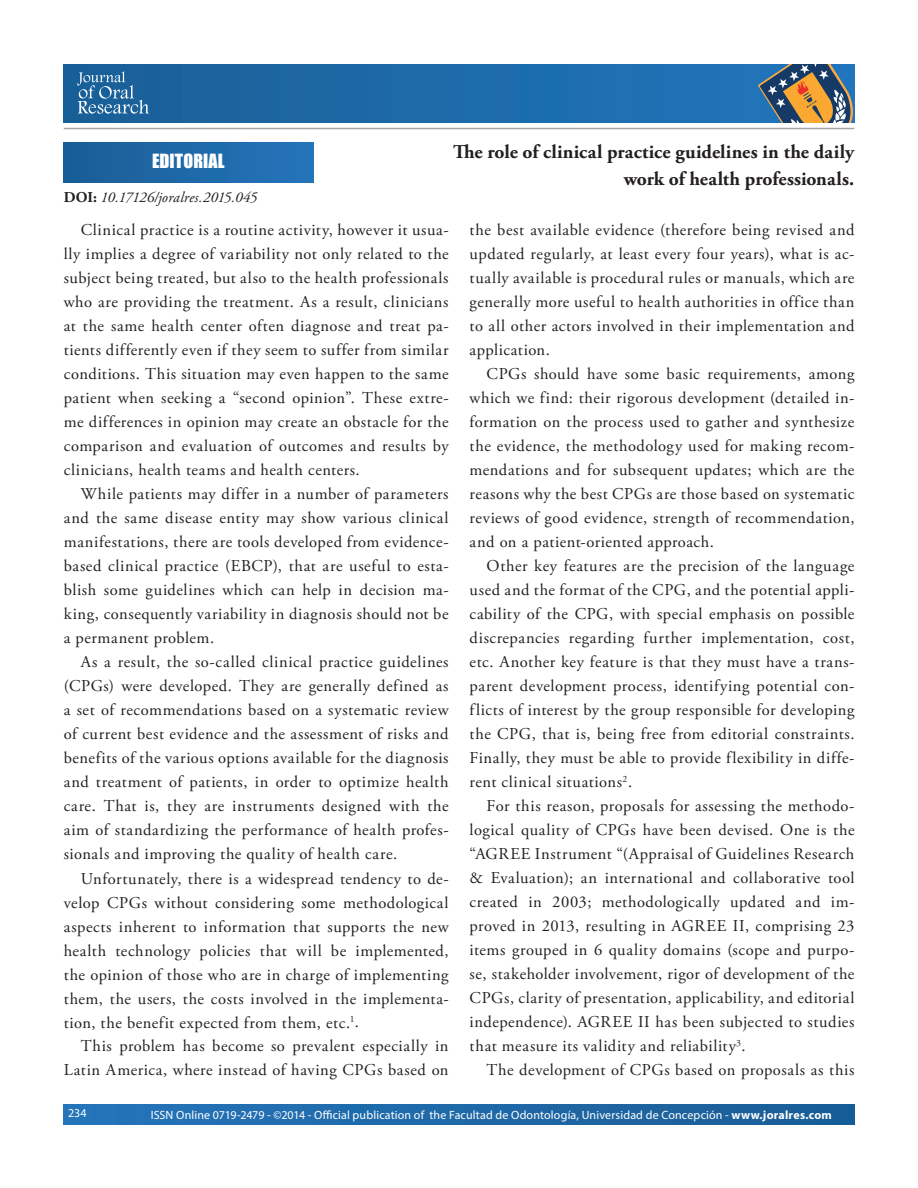
<style>
.page{position:relative;width:918px;height:1188px;background:#fff}
.page>*{position:absolute;margin:0;border:0;box-sizing:border-box;transform-origin:0 0}
.t1{font:700 19.5px/27px "Adobe Garamond Pro";letter-spacing:.01em;color:#231f20;text-align:right}
.t2{font:18px "Impact";letter-spacing:.01em;color:#fff}
.t3{font:16.5px/24px "Adobe Garamond Pro";letter-spacing:.03em;color:#231f20;text-align:justify}
.t4{font:italic 15px "Adobe Garamond Pro";letter-spacing:.005em;color:#231f20}
.t5{font:12px "Myriad Pro";letter-spacing:.01em;color:#fff}
.s1{font-weight:700;font-style:normal}
.s2{font-weight:700}
</style>
<div class="page">
<svg style="left:64px;top:64px;width:693px;height:59px;background:#1c69a8"></svg>
<svg style="left:757px;top:64px;width:98px;height:59px;background:#6c7574"></svg>
<svg style="left:77px;top:71px;width:72px;height:43px;background:#407baa"></svg>
<hr style="left:63px;top:127px;width:792px;height:3px;background:#ebeaea">
<hr style="left:64px;top:128px;width:790px;height:1px;background:#231f20">
<div style="left:64px;top:1105px;width:790px;height:19px;background:linear-gradient(to right,#2574bb,#195d95)"></div>
<div style="left:64px;top:143px;width:249px;height:40px;background:linear-gradient(to right,#195d95,#2574bb)"></div>
<p class="t2" style="left:152px;top:147px;width:74px">EDITORIAL</p>
<p class="t1" style="left:453px;top:139px;width:403px">The role of clinical practice guidelines in the daily work of health professionals.</p>
<p class="t3" style="left:470px;top:219px;width:386px">the best available evidence (therefore being revised and updated regularly, at least every four years), what is ac&shy;tually available is procedural rules or manuals, which are generally more useful to health authorities in office than to all other actors involved in their implementation and application.</p>
<p class="t3" style="left:470px;top:363px;width:386px;text-indent:17px">CPGs should have some basic requirements, among which we find: their rigorous development (detailed in&shy;formation on the process used to gather and synthesize the evidence, the methodology used for making recom&shy;mendations and for subsequent updates; which are the reasons why the best CPGs are those based on systematic reviews of good evidence, strength of recommendation, and on a patient-oriented approach.</p>
<p class="t3" style="left:470px;top:555px;width:386px;text-indent:17px">Other key features are the precision of the language used and the format of the CPG, and the potential appli&shy;cability of the CPG, with special emphasis on possible discrepancies regarding further implementation, cost, etc. Another key feature is that they must have a trans&shy;parent development process, identifying potential con&shy;flicts of interest by the group responsible for developing the CPG, that is, being free from editorial constraints.<br>Finally, they must be able to provide flexibility in diffe&shy;rent clinical situations<sup>2</sup>.</p>
<p class="t3" style="left:470px;top:795px;width:386px;text-indent:17px">For this reason, proposals for assessing the methodo&shy;logical quality of CPGs have been devised. One is the “AGREE Instrument “(Appraisal of Guidelines Research &amp; Evaluation); an international and collaborative tool created in 2003; methodologically updated and im&shy;proved in 2013, resulting in AGREE II, comprising 23 items grouped in 6 quality domains (scope and purpo&shy;se, stakeholder involvement, rigor of development of the CPGs, clarity of presentation, applicability, and editorial independence). AGREE II has been subjected to studies that measure its validity and reliability<sup>3</sup>.</p>
<p class="t3" style="left:487px;top:1059px;width:369px">The development of CPGs based on proposals as this</p>
<p class="t4" style="left:64px;top:188px;width:195px"><span class="s1">DOI:</span> 10.17126/joralres.2015.045</p>
<p class="t3" style="left:64px;top:219px;width:386px;text-indent:17px">Clinical practice is a routine activity, however it usua&shy;lly implies a degree of variability not only related to the subject being treated, but also to the health professionals who are providing the treatment. As a result, clinicians at the same health center often diagnose and treat pa&shy;tients differently even if they seem to suffer from similar conditions. This situation may even happen to the same patient when seeking a “second opinion”. These extre&shy;me differences in opinion may create an obstacle for the comparison and evaluation of outcomes and results by clinicians, health teams and health centers.</p>
<p class="t3" style="left:64px;top:483px;width:386px;text-indent:17px">While patients may differ in a number of parameters and the same disease entity may show various clinical manifestations, there are tools developed from evidence&shy;based clinical practice (EBCP), that are useful to esta&shy;blish some guidelines which can help in decision ma&shy;king, consequently variability in diagnosis should not be a permanent problem.</p>
<p class="t3" style="left:64px;top:651px;width:386px;text-indent:17px">As a result, the so-called clinical practice guidelines (CPGs) were developed. They are generally defined as a set of recommendations based on a systematic review of current best evidence and the assessment of risks and benefits of the various options available for the diagnosis and treatment of patients, in order to optimize health care. That is, they are instruments designed with the aim of standardizing the performance of health profes&shy;sionals and improving the quality of health care.</p>
<p class="t3" style="left:64px;top:867px;width:386px;text-indent:17px">Unfortunately, there is a widespread tendency to de&shy;velop CPGs without considering some methodological aspects inherent to information that supports the new health technology policies that will be implemented, the opinion of those who are in charge of implementing them, the users, the costs involved in the implementa&shy;tion, the benefit expected from them, etc.<sup>1</sup>.</p>
<p class="t3" style="left:64px;top:1035px;width:386px;text-align:right">This problem has become so prevalent especially in<br>Latin America, where instead of having CPGs based on</p>
<p class="t5" style="left:68px;top:1106px;width:20px">234</p>
<p class="t5" style="left:151px;top:1107px;width:683px">ISSN Online 0719-2479 - ©2014 - Official publication of the Facultad de Odontología, Universidad de Concepción - <span class="s2">www.joralres.com</span></p>
</div>
